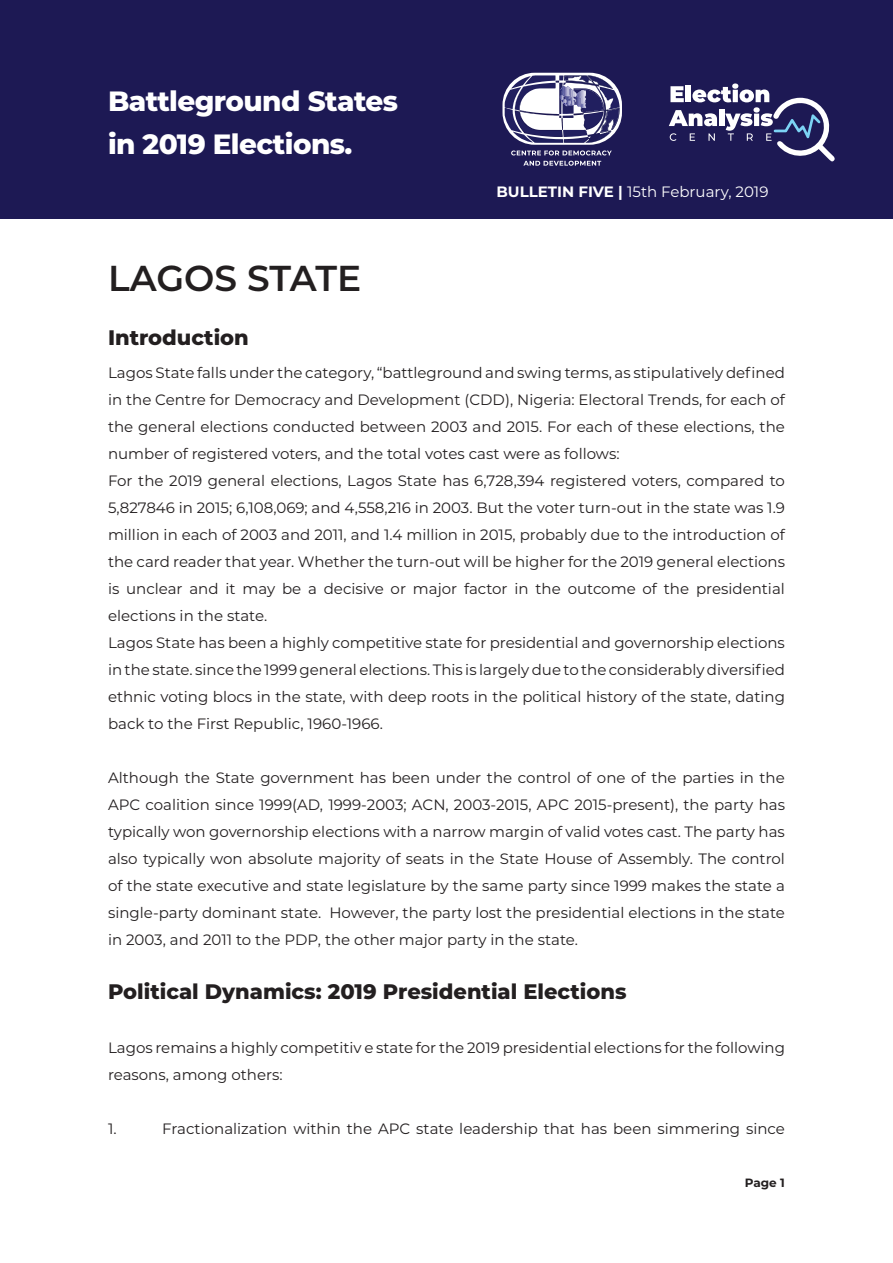
<style>
.page{position:relative;width:893px;height:1263px;background:#fff}
.page>*{position:absolute;margin:0;border:0;box-sizing:border-box;transform-origin:0 0}
.t1{font:600 36px "Montserrat";letter-spacing:-.005em;color:#231f20}
.t2{font:800 27.9px/42.6px "Montserrat";letter-spacing:-.02em;color:#fff}
.t3{font:800 21px "Montserrat";color:#231f20}
.t4{font:15px/27px "Montserrat";color:#231f20;text-align:justify}
.t5{font:15px "Montserrat";color:#fff}
.t6{font:700 12px "Montserrat";color:#231f20}
.s1{font-weight:700}
</style>
<div class="page">
<div style="left:0;top:0;width:893px;height:218px;background:#1d1954"></div>
<svg style="left:669px;top:83px;width:166px;height:78px"></svg>
<svg style="left:511px;top:150px;width:101px;height:5px"></svg>
<svg style="left:523px;top:161px;width:78px;height:5px"></svg>
<svg style="left:502px;top:73px;width:120px;height:72px"></svg>
<svg style="left:505px;top:75px;width:115px;height:68px"></svg>
<p class="t2" style="left:108px;top:78px;width:292px">Battleground States in 2019 Elections.</p>
<p class="t5" style="left:496px;top:181px;width:274px"><span class="s1">BULLETIN FIVE |</span> 15th February, 2019</p>
<p class="t1" style="left:108px;top:252px;width:255px">LAGOS STATE</p>
<p class="t3" style="left:108px;top:322px;width:142px">Introduction</p>
<p class="t4" style="left:108px;top:358px;width:678px">Lagos State falls under the category, “battleground and swing terms, as stipulatively defined in the Centre for Democracy and Development (CDD), Nigeria: Electoral Trends, for each of the general elections conducted between 2003 and 2015. For each of these elections, the number of registered voters, and the total votes cast were as follows:</p>
<p class="t4" style="left:108px;top:466px;width:678px">For the 2019 general elections, Lagos State has 6,728,394 registered voters, compared to 5,827846 in 2015; 6,108,069; and 4,558,216 in 2003. But the voter turn-out in the state was 1.9 million in each of 2003 and 2011, and 1.4 million in 2015, probably due to the introduction of the card reader that year. Whether the turn-out will be higher for the 2019 general elections is unclear and it may be a decisive or major factor in the outcome of the presidential elections in the state.</p>
<p class="t4" style="left:108px;top:628px;width:678px">Lagos State has been a highly competitive state for presidential and governorship elections in the state. since the 1999 general elections. This is largely due to the considerably diversified ethnic voting blocs in the state, with deep roots in the political history of the state, dating back to the First Republic, 1960-1966.</p>
<p class="t4" style="left:108px;top:763px;width:678px">Although the State government has been under the control of one of the parties in the APC coalition since 1999(AD, 1999-2003; ACN, 2003-2015, APC 2015-present), the party has typically won governorship elections with a narrow margin of valid votes cast. The party has also typically won absolute majority of seats in the State House of Assembly. The control of the state executive and state legislature by the same party since 1999 makes the state a single-party dominant state. However, the party lost the presidential elections in the state in 2003, and 2011 to the PDP, the other major party in the state.</p>
<p class="t3" style="left:108px;top:976px;width:520px">Political Dynamics: 2019 Presidential Elections</p>
<p class="t4" style="left:108px;top:1033px;width:678px">Lagos remains a highly competitiv e state for the 2019 presidential elections for the following reasons, among others:</p>
<p class="t4" style="left:108px;top:1114px;width:10px">1.</p>
<p class="t4" style="left:162px;top:1114px;width:624px">Fractionalization within the APC state leadership that has been simmering since</p>
<p class="t6" style="left:745px;top:1174px;width:42px">Page 1</p>
</div>
